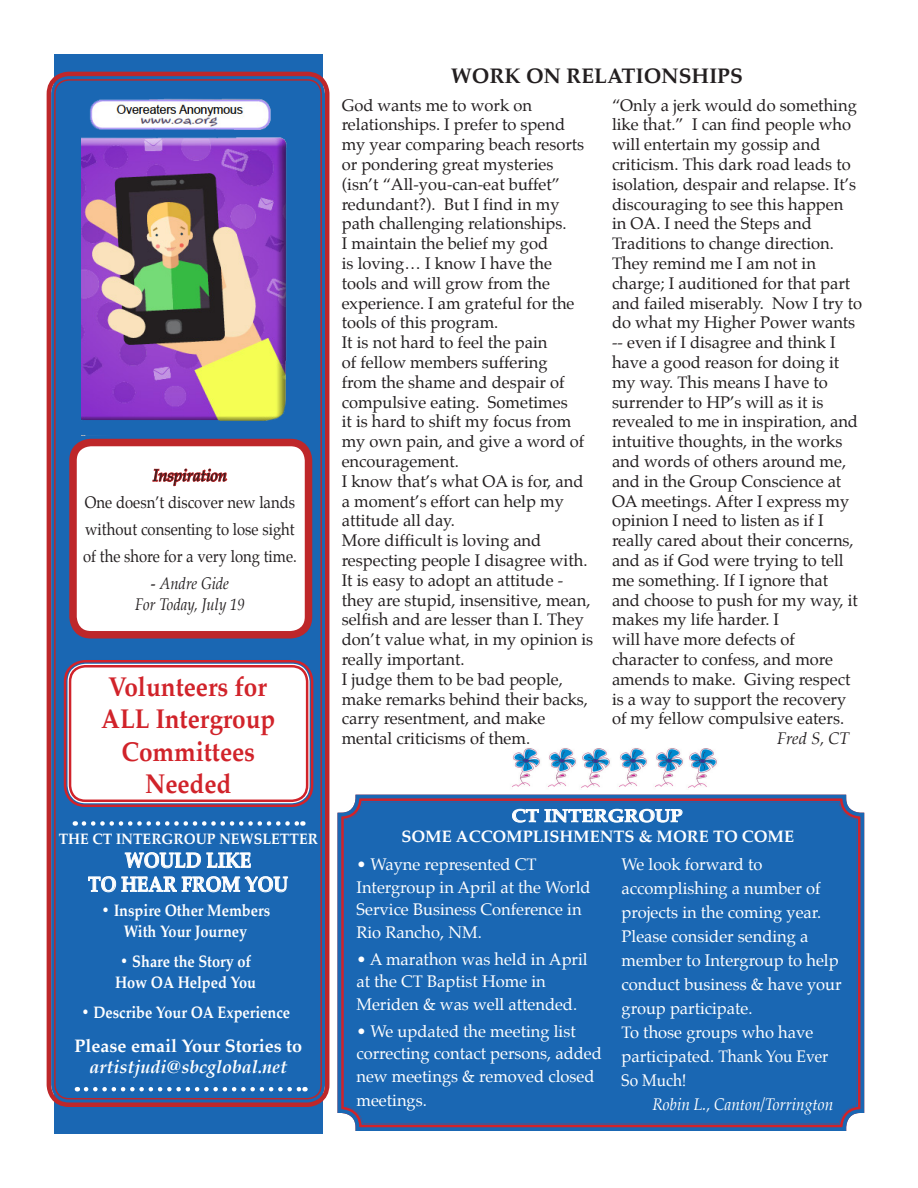
<style>
.page{position:relative;width:918px;height:1188px;background:#fff}
.page>*{position:absolute;margin:0;border:0;box-sizing:border-box;transform-origin:0 0}
.t1{font:700 27px "Palatino";color:#d1232a;scale:.9 1}
.t2{font:700 21px "Palatino";color:#fff;scale:.9 1}
.t3{font:700 21px "Palatino";color:#231f20}
.t4{font:700 18px/21px "Palatino";color:#fff;text-align:center}
.t5{font:700 18px "Palatino";color:#fff;scale:1.1 1}
.t6{font:16.5px/19.8px "Palatino";color:#231f20}
.t7{font:16.5px/24px "Palatino";color:#fff}
.t8{font:16.5px/27px "Palatino";color:#231f20;scale:.9 1}
.t9{font:700 16.5px "Palatino";color:#fff;scale:.88 1}
.t10{font:700 16.5px "Palatino";color:#fff}
.t11{font:italic 16.5px "Palatino";color:#fff;scale:.94 1}
.t12{font:italic 16.5px "Palatino";color:#231f20;scale:.9 1}
.t13{font:700 16.5px "Palatino";color:#fff;scale:.9 1}
.t14{font:italic 16.5px "Palatino";color:#231f20}
.t15{font:16.5px "Palatino";color:#fff;scale:.94 1}
.t16{font:700 15px "Palatino";color:#fff;scale:.95 1}
.s1{font-style:italic}
</style>
<div class="page">
<img style="left:619px;top:748px;width:28px;height:39px">
<img style="left:655px;top:748px;width:62px;height:40px">
<img style="left:512px;top:748px;width:28px;height:39px">
<img style="left:548px;top:748px;width:62px;height:40px">
<div style="left:54px;top:54px;width:269px;height:1080px;background:#1a67b3"></div>
<div style="left:337px;top:794px;width:528px;height:337px;background:#1a67b3"></div>
<svg style="left:512px;top:809px;width:171px;height:14px;background:#6b9ccd"></svg>
<div style="left:51px;top:76px;width:274px;height:1026px;background:#1a67b3;border-radius:18px"></div>
<div style="left:47px;top:72px;width:282px;height:1035px;border:4px solid #be272a;border-radius:20px"></div>
<div style="left:54px;top:79px;width:268px;height:1021px;border:2px solid #be272a;border-radius:14px"></div>
<div style="left:73px;top:443px;width:236px;height:192px;background:#fff;border-radius:18px"></div>
<svg style="left:152px;top:468px;width:76px;height:19px"></svg>
<div style="left:69px;top:439px;width:243px;height:200px;border:8px solid #be272a;border-radius:18px"></div>
<img style="left:82px;top:98px;width:205px;height:323px">
<svg style="left:86px;top:1087px;width:220px;height:4px"></svg>
<div style="left:68px;top:664px;width:242px;height:139px;background:#fff;border-radius:18px"></div>
<div style="left:64px;top:660px;width:249px;height:147px;border:2px solid #d1232a;border-radius:21px"></div>
<div style="left:69px;top:665px;width:239px;height:137px;border:2px solid #d1232a;border-radius:15px"></div>
<svg style="left:88px;top:852px;width:200px;height:41px"></svg>
<svg style="left:84px;top:821px;width:219px;height:5px"></svg>
<p class="t14" style="left:153px;top:462px;width:76px">Inspiration</p>
<p class="t8" style="left:85px;top:489px;width:235px">One doesn’t discover new lands without consenting to lose sight</p>
<p class="t8" style="left:83px;top:543px;width:239px">of the shore for a very long time.</p>
<p class="t12" style="left:151px;top:570px;width:88px">- Andre Gide</p>
<p class="t12" style="left:135px;top:591px;width:124px">For Today, July 19</p>
<p class="t1" style="left:108px;top:664px;width:178px">Volunteers for</p>
<p class="t1" style="left:101px;top:696px;width:195px">ALL Intergroup</p>
<p class="t1" style="left:121px;top:729px;width:150px">Committees</p>
<p class="t1" style="left:145px;top:761px;width:97px">Needed</p>
<p class="t16" style="left:59px;top:826px;width:274px">THE CT INTERGROUP NEWSLETTER</p>
<p class="t2" style="left:125px;top:842px;width:142px">WOULD LIKE</p>
<p class="t2" style="left:88px;top:866px;width:224px">TO HEAR FROM YOU</p>
<p class="t13" style="left:101px;top:896px;width:189px">• Inspire Other Members</p>
<p class="t9" style="left:124px;top:917px;width:142px">With Your Journey</p>
<p class="t9" style="left:120px;top:947px;width:151px">• Share the Story of</p>
<p class="t9" style="left:115px;top:968px;width:162px">How OA Helped You</p>
<p class="t9" style="left:81px;top:998px;width:239px">• Describe Your OA Experience</p>
<p class="t4" style="left:75px;top:1035px;width:229px">Please email Your Stories to <span class="s1">artistjudi@sbcglobal.net</span></p>
<p class="t3" style="left:451px;top:58px;width:294px">WORK ON RELATIONSHIPS</p>
<p class="t6" style="left:342px;top:95px;width:244px">God wants me to work on relationships. I prefer to spend my year comparing beach resorts or pondering great mysteries (isn’t “All-you-can-eat buffet” redundant?). But I find in my path challenging relationships.<br>I maintain the belief my god<br>is loving… I know I have the tools and will grow from the experience. I am grateful for the tools of this program.</p>
<p class="t6" style="left:342px;top:333px;width:244px">It is not hard to feel the pain<br>of fellow members suffering from the shame and despair of compulsive eating. Sometimes<br>it is hard to shift my focus from my own pain, and give a word of encouragement.</p>
<p class="t6" style="left:342px;top:471px;width:243px">I know that’s what OA is for, and a moment’s effort can help my attitude all day.</p>
<p class="t6" style="left:342px;top:531px;width:253px">More difficult is loving and respecting people I disagree with.<br>It is easy to adopt an attitude - they are stupid, insensitive, mean, selfish and are lesser than I. They don’t value what, in my opinion is really important.</p>
<p class="t6" style="left:342px;top:669px;width:248px">I judge them to be bad people, make remarks behind their backs, carry resentment, and make mental criticisms of them.</p>
<p class="t6" style="left:612px;top:95px;width:252px">“Only a jerk would do something like that.” I can find people who will entertain my gossip and criticism. This dark road leads to isolation, despair and relapse. It’s discouraging to see this happen<br>in OA. I need the Steps and<br>Traditions to change direction.<br>They remind me I am not in charge; I auditioned for that part and failed miserably. Now I try to do what my Higher Power wants -- even if I disagree and think I have a good reason for doing it my way. This means I have to surrender to HP’s will as it is revealed to me in inspiration, and intuitive thoughts, in the works and words of others around me, and in the Group Conscience at<br>OA meetings. After I express my opinion I need to listen as if I really cared about their concerns, and as if God were trying to tell me something. If I ignore that<br>and choose to push for my way, it makes my life harder. I</p>
<p class="t6" style="left:612px;top:630px;width:240px">will have more defects of character to confess, and more amends to make. Giving respect is a way to support the recovery of my fellow compulsive eaters.</p>
<p class="t14" style="left:777px;top:726px;width:74px">Fred S, CT</p>
<p class="t5" style="left:511px;top:800px;width:157px">CT INTERGROUP</p>
<p class="t7" style="left:356px;top:853px;width:236px;line-height:22.5px">• Wayne represented CT<br>Intergroup in April at the World<br>Service Business Conference in</p>
<p class="t7" style="left:356px;top:920px;width:127px">Rio Rancho, NM.</p>
<p class="t7" style="left:356px;top:948px;width:233px;line-height:22.5px">• A marathon was held in April at the CT Baptist Home in<br>Meriden &amp; was well attended.</p>
<p class="t7" style="left:356px;top:1020px;width:247px;line-height:22.5px">• We updated the meeting list correcting contact persons, added new meetings &amp; removed closed</p>
<p class="t7" style="left:356px;top:1088px;width:72px">meetings.</p>
<p class="t10" style="left:401px;top:823px;width:394px">SOME ACCOMPLISHMENTS &amp; MORE TO COME</p>
<p class="t7" style="left:622px;top:853px;width:222px">We look forward to accomplishing a number of projects in the coming year.<br>Please consider sending a member to Intergroup to help conduct business &amp; have your group participate.</p>
<p class="t7" style="left:622px;top:1021px;width:208px">To those groups who have participated. Thank You Ever</p>
<p class="t15" style="left:622px;top:1067px;width:70px">So Much!</p>
<p class="t11" style="left:653px;top:1092px;width:194px">Robin L., Canton/Torrington</p>
</div>
